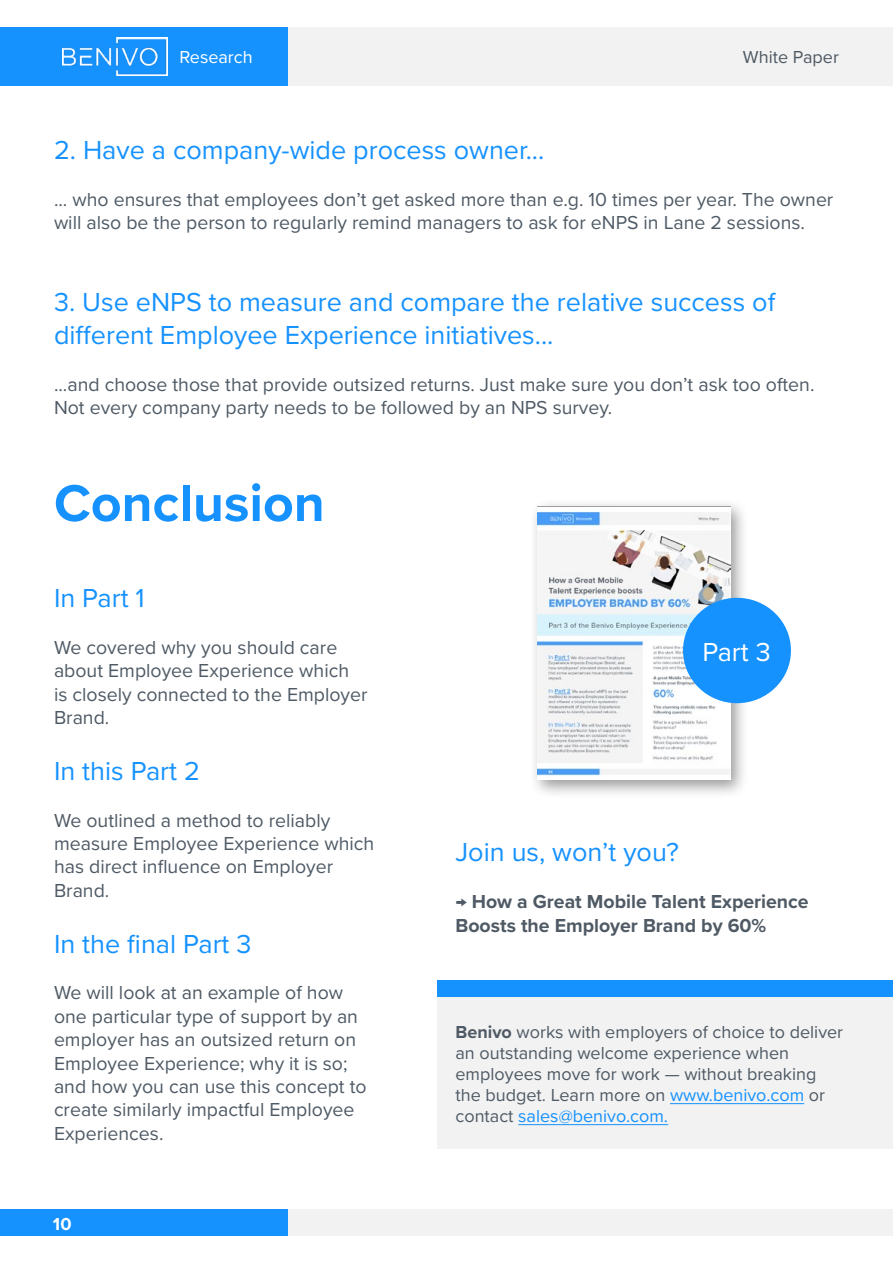
<style>
.page{position:relative;width:893px;height:1263px;background:#fff}
.page>*{position:absolute;margin:0;border:0;box-sizing:border-box;transform-origin:0 0}
.t1{font:700 53.55px "Proxima Nova";color:#1692ff}
.t2{font:27px/32.4px "Proxima Nova";color:#1692ff}
.t3{font:27px "Proxima Nova";color:#fff}
.t4{font:19.5px/23.4px "Proxima Nova";color:#4f5a65}
.t5{font:700 19.5px/23.4px "Proxima Nova";color:#4f5a65}
.t6{font:18px/21px "Proxima Nova";color:#4f5a65}
.t7{font:18px "Proxima Nova";color:#4f5963}
.t8{font:18px "Proxima Nova";color:#fff}
.t9{font:700 18px "Proxima Nova";color:#fff}
.s1{font-weight:700}
.s2{color:#1692ff}
</style>
<div class="page">
<div style="left:53px;top:27px;width:840px;height:59px;background:#f2f2f2"></div>
<div style="left:53px;top:1209px;width:840px;height:27px;background:#f2f2f2"></div>
<div style="left:0;top:27px;width:287px;height:59px;background:#1692ff"></div>
<div style="left:0;top:1209px;width:287px;height:27px;background:#1692ff"></div>
<img style="left:62px;top:37px;width:105px;height:38px">
<div style="left:437px;top:996px;width:456px;height:153px;background:#f2f2f2"></div>
<div style="left:437px;top:980px;width:456px;height:16px;background:#1692ff"></div>
<hr style="left:670px;top:1103px;width:134px;height:1px;background:#1692ff">
<hr style="left:518px;top:1124px;width:150px;height:1px;background:#1692ff">
<div style="left:529px;top:499px;width:219px;height:300px;background:#000;opacity:.4"></div>
<img style="left:537px;top:507px;width:193px;height:273px">
<div style="left:683px;top:598px;width:108px;height:105px;background:#1692ff;border-radius:50%"></div>
<p class="t8" style="left:179px;top:44px;width:75px">Research</p>
<p class="t7" style="left:743px;top:44px;width:98px">White Paper</p>
<h2 class="t2" style="left:54px;top:133px;width:492px">2. Have a company-wide process owner...</h2>
<p class="t4" style="left:54px;top:187px;width:781px">... who ensures that employees don’t get asked more than e.g. 10 times per year. The owner will also be the person to regularly remind managers to ask for eNPS in Lane 2 sessions.</p>
<h2 class="t2" style="left:54px;top:285px;width:723px">3. Use eNPS to measure and compare the relative success of different Employee Experience initiatives...</h2>
<p class="t4" style="left:54px;top:372px;width:762px">...and choose those that provide outsized returns. Just make sure you don’t ask too often.<br>Not every company party needs to be followed by an NPS survey.</p>
<h1 class="t1" style="left:54px;top:463px;width:272px">Conclusion</h1>
<h2 class="t2" style="left:54px;top:581px;width:92px">In Part 1</h2>
<p class="t4" style="left:54px;top:635px;width:315px">We covered why you should care about Employee Experience which<br>is closely connected to the Employer<br>Brand.</p>
<h2 class="t2" style="left:54px;top:753px;width:147px">In this Part 2</h2>
<p class="t4" style="left:54px;top:807px;width:322px">We outlined a method to reliably measure Employee Experience which has direct influence on Employer<br>Brand.</p>
<h2 class="t2" style="left:54px;top:926px;width:199px">In the final Part 3</h2>
<p class="t4" style="left:54px;top:980px;width:314px">We will look at an example of how one particular type of support by an employer has an outsized return on<br>Employee Experience; why it is so; and how you can use this concept to create similarly impactful Employee<br>Experiences.</p>
<p class="t9" style="left:53px;top:1210px;width:20px">10</p>
<h2 class="t3" style="left:702px;top:632px;width:70px">Part 3</h2>
<h2 class="t2" style="left:455px;top:835px;width:225px">Join us, won’t you?</h2>
<p class="t5" style="left:455px;top:889px;width:355px">→ How a Great Mobile Talent Experience<br>Boosts the Employer Brand by 60%</p>
<p class="t6" style="left:455px;top:1020px;width:389px"><span class="s1">Benivo</span> works with employers of choice to deliver an outstanding welcome experience when employees move for work — without breaking the budget. Learn more on <span class="s2">www.benivo.com</span> or contact <span class="s2">sales@benivo.com.</span></p>
</div>
